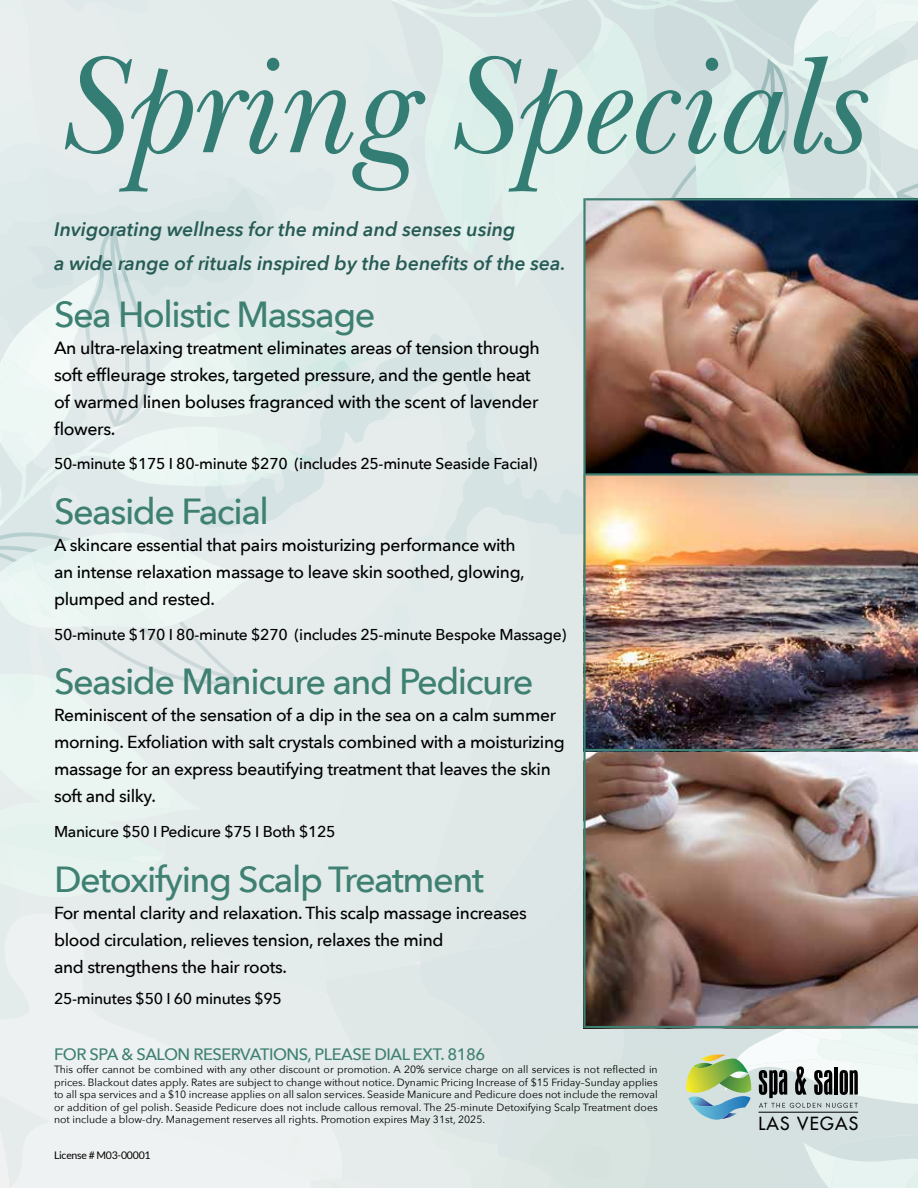
<style>
.page{position:relative;width:918px;height:1188px;background:#fff}
.page>*{position:absolute;margin:0;border:0;box-sizing:border-box;transform-origin:0 0}
.t1{font:italic 144px "New Baskerville Std";color:#347d74;scale:.95 1}
.t2{font:500 36.15px "Avenir Next";letter-spacing:-.04em;color:#3e8072}
.t3{font:italic 600 19.5px/34.5px "Avenir Next";color:#265c55}
.t4{font:500 17.7px/27px "Avenir Next";letter-spacing:-.02em;color:#000}
.t5{font:500 17.55px "Futura Std";letter-spacing:.07em;color:#000}
.t6{font:500 17.4px/27px "Avenir Next";letter-spacing:-.02em;color:#000}
.t7{font:500 16.5px "Avenir Next";letter-spacing:-.03em;color:#3e8072}
.t8{font:500 15.75px "Avenir Next";letter-spacing:-.02em;color:#000}
.t9{font:10.5px/12.6px "Avenir Next";color:#000;text-align:justify}
.t10{font:10.5px "Lato";letter-spacing:-.02em;color:#000}
</style>
<div class="page">
<img style="left:0;top:0;width:918px;height:1188px">
<hr style="left:759px;top:1112px;width:99px;height:1px;background:#000">
<h1 class="t1" style="left:56px;top:22px;width:850px">Spring Specials</h1>
<h3 class="t3" style="left:54px;top:211px;width:513px">Invigorating wellness for the mind and senses using<br>a wide range of rituals inspired by the benefits of the sea.</h3>
<h2 class="t2" style="left:54px;top:283px;width:323px">Sea Holistic Massage</h2>
<h3 class="t4" style="left:54px;top:333px;width:487px">An ultra-relaxing treatment eliminates areas of tension through soft effleurage strokes, targeted pressure, and the gentle heat of warmed linen boluses fragranced with the scent of lavender flowers.</h3>
<h3 class="t8" style="left:54px;top:450px;width:485px">50-minute $175 I 80-minute $270 (includes 25-minute Seaside Facial)</h3>
<h2 class="t2" style="left:54px;top:481px;width:216px">Seaside Facial</h2>
<h3 class="t6" style="left:54px;top:531px;width:472px">A skincare essential that pairs moisturizing performance with an intense relaxation massage to leave skin soothed, glowing, plumped and rested.</h3>
<h3 class="t8" style="left:54px;top:621px;width:514px">50-minute $170 I 80-minute $270 (includes 25-minute Bespoke Massage)</h3>
<h2 class="t2" style="left:54px;top:651px;width:481px">Seaside Manicure and Pedicure</h2>
<h3 class="t6" style="left:54px;top:701px;width:512px">Reminiscent of the sensation of a dip in the sea on a calm summer morning. Exfoliation with salt crystals combined with a moisturizing massage for an express beautifying treatment that leaves the skin soft and silky.</h3>
<h3 class="t8" style="left:54px;top:818px;width:283px">Manicure $50 I Pedicure $75 I Both $125</h3>
<h2 class="t2" style="left:54px;top:848px;width:432px">Detoxifying Scalp Treatment</h2>
<h3 class="t6" style="left:54px;top:899px;width:474px">For mental clarity and relaxation. This scalp massage increases blood circulation, relieves tension, relaxes the mind<br>and strengthens the hair roots.</h3>
<h3 class="t8" style="left:54px;top:985px;width:229px">25-minutes $50 I 60 minutes $95</h3>
<h3 class="t7" style="left:54px;top:1041px;width:433px">FOR SPA &amp; SALON RESERVATIONS, PLEASE DIAL EXT. 8186</h3>
<p class="t9" style="left:54px;top:1063px;width:605px">This offer cannot be combined with any other discount or promotion. A 20% service charge on all services is not reflected in prices. Blackout dates apply. Rates are subject to change without notice. Dynamic Pricing Increase of $15 Friday–Sunday applies to all spa services and a $10 increase applies on all salon services. Seaside Manicure and Pedicure does not include the removal or addition of gel polish. Seaside Pedicure does not include callous removal. The 25-minute Detoxifying Scalp Treatment does not include a blow-dry. Management reserves all rights. Promotion expires May 31st, 2025.</p>
<p class="t10" style="left:54px;top:1149px;width:98px">License # M03-00001</p>
<h3 class="t5" style="left:759px;top:1113px;width:101px">LAS VEGAS</h3>
</div>
